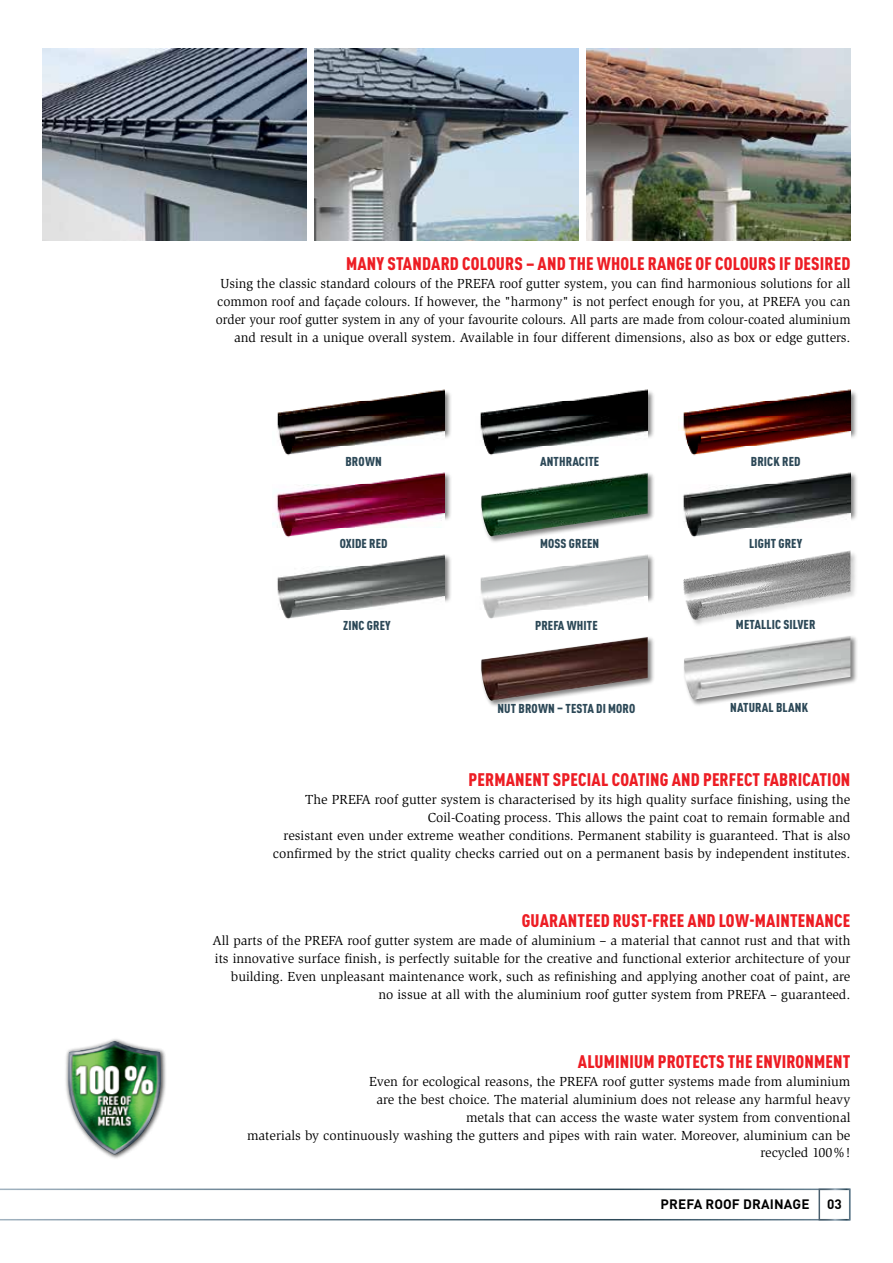
<style>
.page{position:relative;width:893px;height:1263px;background:#fff}
.page>*{position:absolute;margin:0;border:0;box-sizing:border-box;transform-origin:0 0}
.t1{font:900 condensed 18px "DIN Pro";letter-spacing:.01em;color:#ed1d24}
.t2{font:13.5px/18px "ITC Slimbach LTCE";color:#000;text-align:right}
.t3{font:700 13.5px "DIN Pro";letter-spacing:.01em;color:#000}
.t4{font:900 condensed 12.75px "DIN Pro";letter-spacing:.01em;color:#2c4857}
</style>
<div class="page">
<img style="left:315px;top:49px;width:263px;height:191px">
<img style="left:587px;top:49px;width:263px;height:191px">
<svg style="left:0;top:1188px;width:819px;height:32px"></svg>
<div style="left:819px;top:1188px;width:31px;height:32px;border:2px solid #fff"></div>
<div style="left:64px;top:1037px;width:102px;height:122px;background:#000;opacity:.75"></div>
<img style="left:68px;top:1041px;width:93px;height:113px">
<div style="left:682px;top:389px;width:176px;height:72px;background:#000;opacity:.5"></div>
<img style="left:682px;top:389px;width:168px;height:72px">
<div style="left:276px;top:389px;width:176px;height:72px;background:#000;opacity:.5"></div>
<img style="left:276px;top:389px;width:169px;height:72px">
<div style="left:276px;top:553px;width:176px;height:73px;background:#000;opacity:.5"></div>
<img style="left:276px;top:553px;width:169px;height:72px">
<div style="left:479px;top:553px;width:176px;height:73px;background:#000;opacity:.5"></div>
<img style="left:479px;top:553px;width:169px;height:72px">
<div style="left:479px;top:389px;width:176px;height:72px;background:#000;opacity:.5"></div>
<img style="left:479px;top:389px;width:169px;height:72px">
<div style="left:276px;top:471px;width:176px;height:73px;background:#000;opacity:.5"></div>
<img style="left:273px;top:471px;width:172px;height:72px">
<div style="left:682px;top:471px;width:176px;height:73px;background:#000;opacity:.5"></div>
<img style="left:682px;top:471px;width:168px;height:72px">
<div style="left:480px;top:471px;width:175px;height:73px;background:#000;opacity:.5"></div>
<img style="left:480px;top:473px;width:168px;height:66px">
<div style="left:683px;top:551px;width:175px;height:76px;background:#000;opacity:.5"></div>
<img style="left:683px;top:550px;width:167px;height:77px">
<div style="left:683px;top:634px;width:175px;height:73px;background:#000;opacity:.5"></div>
<img style="left:683px;top:636px;width:167px;height:67px">
<div style="left:480px;top:636px;width:175px;height:72px;background:#000;opacity:.5"></div>
<img style="left:480px;top:637px;width:168px;height:67px">
<img style="left:43px;top:49px;width:263px;height:191px">
<h1 class="t1" style="left:346px;top:250px;width:51px">MANY STAN</h1>
<h1 class="t1" style="left:422px;top:250px;width:50px">DARD COLOURS</h1>
<h1 class="t1" style="left:526px;top:250px;width:82px">–AND THE WHOLE</h1>
<h1 class="t1" style="left:648px;top:250px;width:10px">RANGE</h1>
<h1 class="t1" style="left:696px;top:250px;width:29px">OF COLOURS</h1>
<h1 class="t1" style="left:779px;top:250px;width:33px">IF DESIRE</h1>
<h1 class="t1" style="left:841px;top:250px;width:10px">D</h1>
<p class="t2" style="left:216px;top:275px;width:636px">Using the classic standard colours of the PREFA roof gutter system, you can find harmonious solutions for all common roof and façade colours. If however, the "harmony" is not perfect enough for you, at PREFA you can order your roof gutter system in any of your favourite colours. All parts are made from colour-coated aluminium and result in a unique overall system. Available in four different dimensions, also as box or edge gutters.</p>
<p class="t4" style="left:345px;top:452px;width:15px">BROWN</p>
<p class="t4" style="left:751px;top:452px;width:50px">BRICK RED</p>
<p class="t4" style="left:540px;top:452px;width:7px">ANTHRACITE</p>
<p class="t4" style="left:340px;top:534px;width:49px">OXIDE RED</p>
<p class="t4" style="left:540px;top:534px;width:8px">MOSS</p>
<p class="t4" style="left:569px;top:534px;width:7px">GREEN</p>
<p class="t4" style="left:749px;top:534px;width:7px">LIGHT</p>
<p class="t4" style="left:778px;top:534px;width:25px">GRE Y</p>
<p class="t4" style="left:343px;top:616px;width:49px">ZINCGREY</p>
<p class="t4" style="left:535px;top:616px;width:39px">PREFA WHITE</p>
<p class="t4" style="left:736px;top:615px;width:7px">METALLIC</p>
<p class="t4" style="left:783px;top:615px;width:27px">SILVER</p>
<p class="t4" style="left:497px;top:698px;width:36px">NUT BROWN</p>
<p class="t4" style="left:557px;top:698px;width:15px">– TESTA</p>
<p class="t4" style="left:596px;top:698px;width:20px">DI MORO</p>
<p class="t4" style="left:730px;top:697px;width:8px">NATURAL</p>
<p class="t4" style="left:776px;top:697px;width:14px">BLANK</p>
<h1 class="t1" style="left:468px;top:765px;width:19px">PERMANENT</h1>
<h1 class="t1" style="left:553px;top:765px;width:9px">SPECIAL</h1>
<h1 class="t1" style="left:612px;top:765px;width:9px">COATING</h1>
<h1 class="t1" style="left:672px;top:765px;width:41px">AN D PERFECT</h1>
<h1 class="t1" style="left:763px;top:765px;width:34px">FABRICATION</h1>
<p class="t2" style="left:273px;top:790px;width:579px">The PREFA roof gutter system is characterised by its high quality surface finishing, using the Coil-Coating process. This allows the paint coat to remain formable and<br>resistant even under extreme weather conditions. Permanent stability is guaranteed. That is also confirmed by the strict quality checks carried out on a permanent basis by independent institutes.</p>
<h1 class="t1" style="left:522px;top:907px;width:19px">GUARANTEE</h1>
<h1 class="t1" style="left:601px;top:907px;width:22px">D RUST</h1>
<h1 class="t1" style="left:647px;top:907px;width:14px">-FREE</h1>
<h1 class="t1" style="left:687px;top:907px;width:77px">AND LOW-MAINTENANCE</h1>
<p class="t2" style="left:213px;top:932px;width:639px">All parts of the PREFA roof gutter system are made of aluminium – a material that cannot rust and that with its innovative surface finish, is perfectly suitable for the creative and functional exterior architecture of your building. Even unpleasant maintenance work, such as refinishing and applying another coat of paint, are no issue at all with the aluminium roof gutter system from PREFA – guaranteed.</p>
<h1 class="t1" style="left:578px;top:1048px;width:19px">ALUMINIUM</h1>
<h1 class="t1" style="left:658px;top:1048px;width:10px">PROTECTS</h1>
<h1 class="t1" style="left:728px;top:1048px;width:64px">THE ENVIRONMENT</h1>
<p class="t2" style="left:247px;top:1073px;width:605px">Even for ecological reasons, the PREFA roof gutter systems made from aluminium<br>are the best choice. The material aluminium does not release any harmful heavy<br>metals that can access the waste water system from conventional<br>materials by continuously washing the gutters and pipes with rain water. Moreover, aluminium can be</p>
<p class="t2" style="left:760px;top:1143px;width:91px">recycled 100%!</p>
<p class="t3" style="left:660px;top:1192px;width:149px">PREFA ROOF DRAINAGE</p>
<p class="t3" style="left:827px;top:1192px;width:16px">03</p>
</div>
